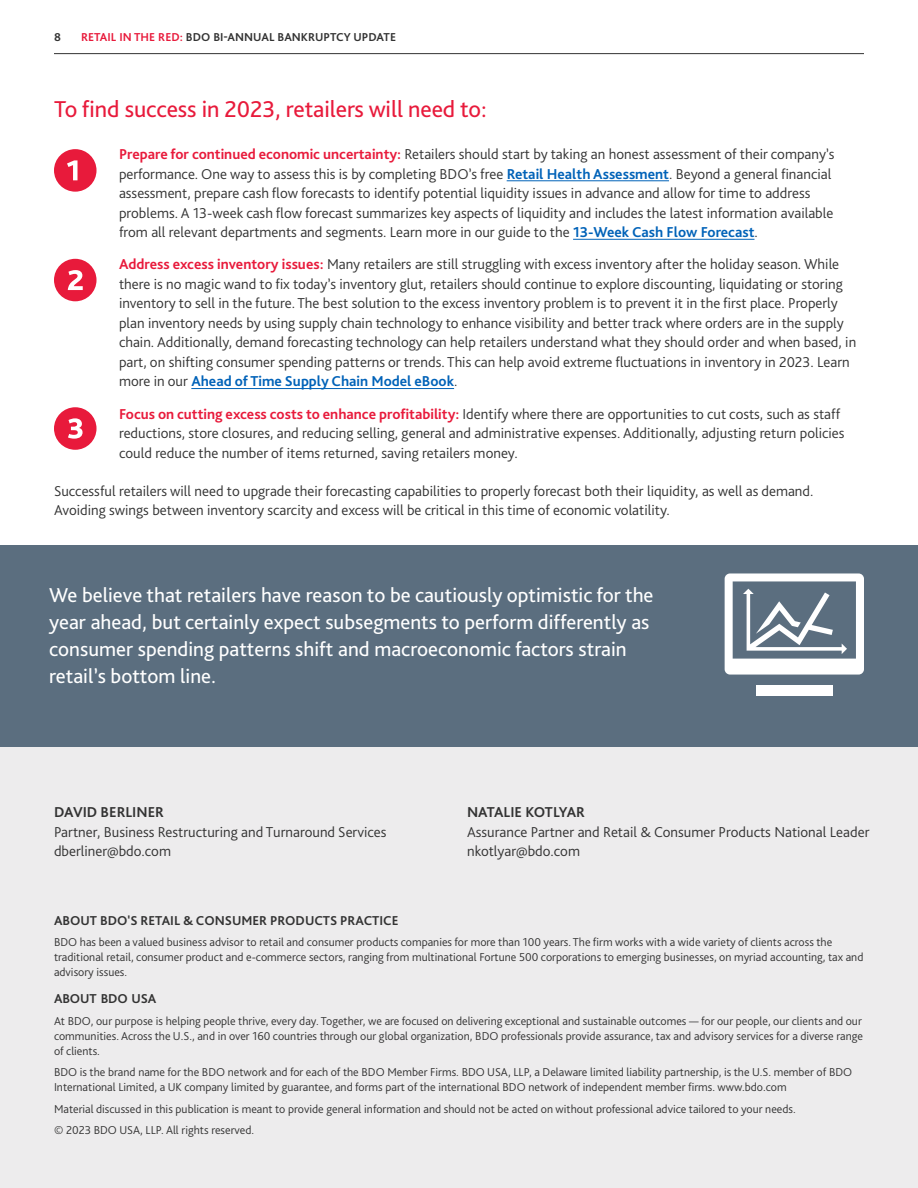
<style>
.page{position:relative;width:918px;height:1188px;background:#fff}
.page>*{position:absolute;margin:0;border:0;box-sizing:border-box;transform-origin:0 0}
.Section_head{font:24px "Bliss Pro";letter-spacing:-.005em;color:#e81a3b}
.Callout{font:21px/27px "Bliss Pro";color:#fff}
.Body_copy{font:300 15px/19.5px "Bliss Pro";color:#333}
.Body_copy_less_space{font:300 15px/19.5px "Bliss Pro";color:#333}
.CONTACT_body{font:300 15px/19.5px "Bliss Pro";color:#333}
.CONTACT_NAME{font:300 15px "Bliss Pro";color:#333}
.CONTACT_body-2{font:700 15px "Bliss Pro";letter-spacing:-.01em;color:#333}
.CONTACT_NAME-2{font:700 15px "Bliss Pro";color:#333}
.boilerplate{font:700 13.5px "Bliss Pro";color:#333}
.boilerplate-2{font:300 12px/15px "Bliss Pro";color:#333}
.t1{font:700 12px "Bliss Pro";color:#333}
.s1{color:#e81a3b}
.s2{font-weight:700;color:#e81a3b}
.s3{font-weight:700;color:#0062b8}
</style>
<div class="page">
<div style="left:0;top:545px;width:918px;height:220px;background:#5b6e7f"></div>
<div style="left:0;top:748px;width:918px;height:440px;background:#edeced"></div>
<div style="left:54px;top:407px;width:43px;height:43px;background:#e81a3b;border-radius:50%"></div>
<svg style="left:68px;top:418px;width:15px;height:21px"></svg>
<div style="left:54px;top:259px;width:43px;height:42px;background:#e81a3b;border-radius:50%"></div>
<svg style="left:68px;top:270px;width:15px;height:20px"></svg>
<div style="left:54px;top:149px;width:43px;height:43px;background:#e81a3b;border-radius:50%"></div>
<svg style="left:67px;top:160px;width:11px;height:20px"></svg>
<hr style="left:507px;top:180px;width:162px;height:1px;background:#0062b8">
<hr style="left:573px;top:239px;width:181px;height:1px;background:#0062b8">
<hr style="left:191px;top:388px;width:263px;height:1px;background:#0062b8">
<div style="left:756px;top:685px;width:77px;height:11px;background:#fff"></div>
<svg style="left:725px;top:573px;width:139px;height:102px"></svg>
<hr style="left:54px;top:53px;width:810px;height:1px;background:#333">
<p class="t1" style="left:54px;top:30px;width:8px">8</p>
<p class="t1" style="left:81px;top:30px;width:317px"><span class="s1">RETAIL IN THE RED:</span> BDO BI-ANNUAL BANKRUPTCY UPDATE</p>
<p class="Section_head" style="left:54px;top:94px;width:434px">To find success in 2023, retailers will need to:</p>
<p class="Body_copy" style="left:119px;top:144px;width:717px"><span class="s2">Prepare for continued economic uncertainty:</span> Retailers should start by taking an honest assessment of their company’s performance. One way to assess this is by completing BDO’s free <span class="s3">Retail Health Assessment</span>. Beyond a general financial assessment, prepare cash flow forecasts to identify potential liquidity issues in advance and allow for time to address problems. A 13-week cash flow forecast summarizes key aspects of liquidity and includes the latest information available from all relevant departments and segments. Learn more in our guide to the <span class="s3">13‑Week Cash Flow Forecast</span>.</p>
<p class="Body_copy" style="left:119px;top:254px;width:739px"><span class="s2">Address excess inventory issues:</span> Many retailers are still struggling with excess inventory after the holiday season. While there is no magic wand to fix today’s inventory glut, retailers should continue to explore discounting, liquidating or storing inventory to sell in the future. The best solution to the excess inventory problem is to prevent it in the first place. Properly plan inventory needs by using supply chain technology to enhance visibility and better track where orders are in the supply chain. Additionally, demand forecasting technology can help retailers understand what they should order and when based, in part, on shifting consumer spending patterns or trends. This can help avoid extreme fluctuations in inventory in 2023. Learn more in our <span class="s3">Ahead of Time Supply Chain Model eBook</span>.</p>
<p class="Body_copy_less_space" style="left:119px;top:403px;width:727px"><span class="s2">Focus on cutting excess costs to enhance profitability:</span> Identify where there are opportunities to cut costs, such as staff reductions, store closures, and reducing selling, general and administrative expenses. Additionally, adjusting return policies could reduce the number of items returned, saving retailers money.</p>
<p class="Body_copy" style="left:54px;top:480px;width:761px">Successful retailers will need to upgrade their forecasting capabilities to properly forecast both their liquidity, as well as demand.<br>Avoiding swings between inventory scarcity and excess will be critical in this time of economic volatility.</p>
<p class="Callout" style="left:49px;top:581px;width:606px">We believe that retailers have reason to be cautiously optimistic for the year ahead, but certainly expect subsegments to perform differently as consumer spending patterns shift and macroeconomic factors strain retail’s bottom line.</p>
<p class="CONTACT_NAME-2" style="left:54px;top:803px;width:112px">DAVID BERLINER</p>
<p class="CONTACT_NAME" style="left:54px;top:822px;width:334px">Partner, Business Restructuring and Turnaround Services</p>
<p class="CONTACT_body" style="left:54px;top:841px;width:119px">dberliner@bdo.com</p>
<p class="CONTACT_body-2" style="left:467px;top:803px;width:120px">NATALIE KOTLYAR</p>
<p class="CONTACT_body" style="left:467px;top:822px;width:404px">Assurance Partner and Retail &amp; Consumer Products National Leader nkotlyar@bdo.com</p>
<p class="boilerplate" style="left:54px;top:912px;width:346px">ABOUT BDO'S RETAIL &amp; CONSUMER PRODUCTS PRACTICE</p>
<p class="boilerplate-2" style="left:54px;top:935px;width:811px">BDO has been a valued business advisor to retail and consumer products companies for more than 100 years. The firm works with a wide variety of clients across the traditional retail, consumer product and e-commerce sectors, ranging from multinational Fortune 500 corporations to emerging businesses, on myriad accounting, tax and advisory issues.</p>
<p class="boilerplate" style="left:54px;top:991px;width:104px">ABOUT BDO USA</p>
<p class="boilerplate-2" style="left:54px;top:1013px;width:811px;text-align:justify">At BDO, our purpose is helping people thrive, every day. Together, we are focused on delivering exceptional and sustainable outcomes — for our people, our clients and our communities. Across the U.S., and in over 160 countries through our global organization, BDO professionals provide assurance, tax and advisory services for a diverse range of clients.</p>
<p class="boilerplate-2" style="left:54px;top:1064px;width:800px">BDO is the brand name for the BDO network and for each of the BDO Member Firms. BDO USA, LLP, a Delaware limited liability partnership, is the U.S. member of BDO<br>International Limited, a UK company limited by guarantee, and forms part of the international BDO network of independent member firms. www.bdo.com</p>
<p class="boilerplate-2" style="left:54px;top:1101px;width:743px">Material discussed in this publication is meant to provide general information and should not be acted on without professional advice tailored to your needs.</p>
<p class="boilerplate-2" style="left:54px;top:1122px;width:202px">© 2023 BDO USA, LLP. All rights reserved.</p>
</div>
